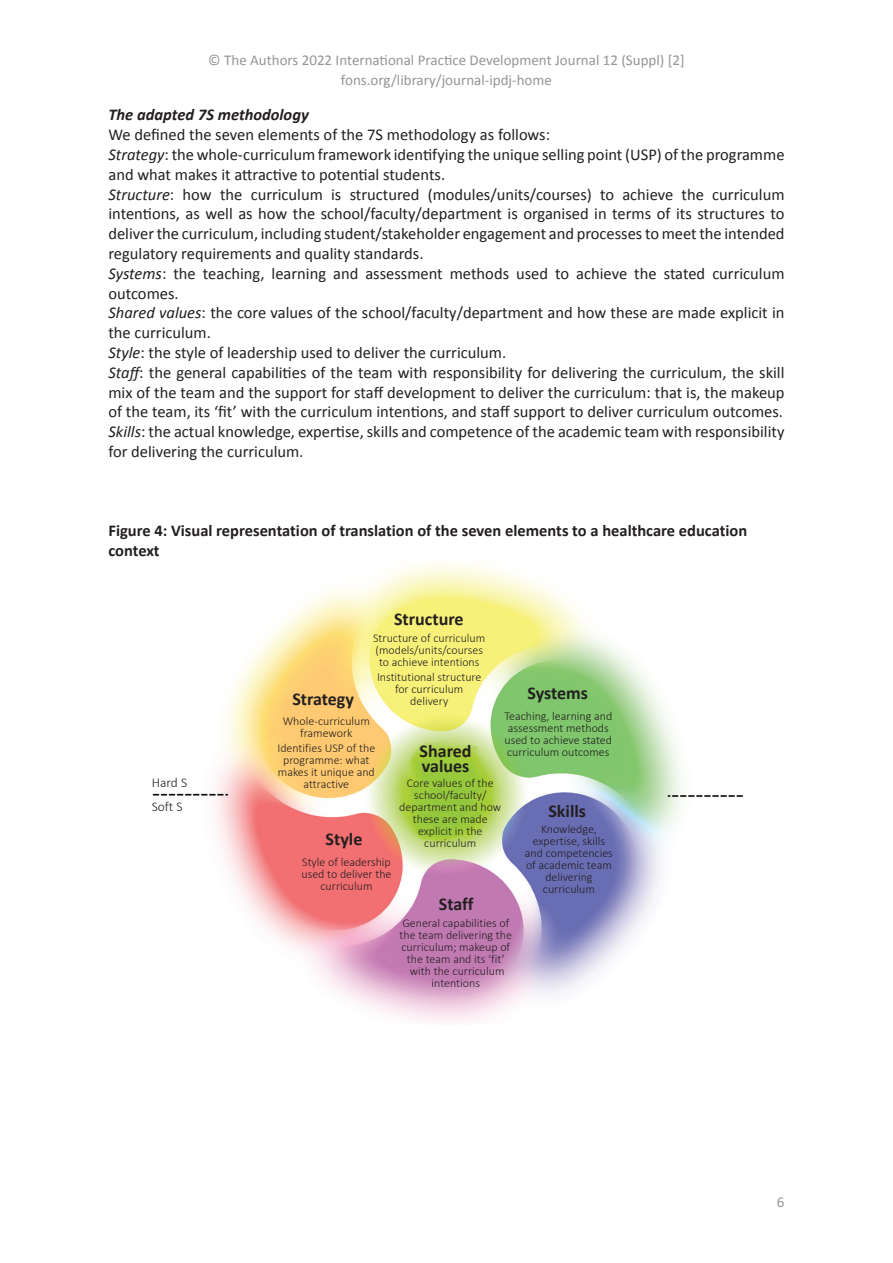
<style>
.page{position:relative;width:893px;height:1263px;background:#fff}
.page>*{position:absolute;margin:0;border:0;box-sizing:border-box;transform-origin:0 0}
.t1{font:700 18px/15px "Calibri";color:#231f20}
.t2{font:16.5px/19.8px "Calibri";color:#231f20}
.t3{font:700 16.5px/19.8px "Calibri";color:#231f20}
.t4{font:italic 700 16.5px "Calibri";color:#231f20}
.t5{font:15px/19.8px "Calibri";color:#939598;text-align:center}
.t6{font:300 13.5px/24px "Calibri";color:#231f20}
.t7{font:300 12px/12px "Calibri";color:#231f20;text-align:center}
.s1{font-style:italic}
</style>
<div class="page">
<img style="left:152px;top:563px;width:592px;height:459px">
<p class="t5" style="left:208px;top:50px;width:478px">© The Authors 2022 International Practice Development Journal 12 (Suppl) [2] fons.org/library/journal-ipdj-home</p>
<p class="t4" style="left:108px;top:103px;width:202px">The adapted 7S methodology</p>
<p class="t2" style="left:108px;top:124px;width:678px">We defined the seven elements of the 7S methodology as follows:<br><span class="s1">Strategy</span>: the whole-curriculum framework identifying the unique selling point (USP) of the programme and what makes it attractive to potential students.<br><span class="s1">Structure</span>: how the curriculum is structured (modules/units/courses) to achieve the curriculum intentions, as well as how the school/faculty/department is organised in terms of its structures to deliver the curriculum, including student/stakeholder engagement and processes to meet the intended regulatory requirements and quality standards.<br><span class="s1">Systems</span>: the teaching, learning and assessment methods used to achieve the stated curriculum outcomes.<br><span class="s1">Shared values</span>: the core values of the school/faculty/department and how these are made explicit in the curriculum.<br><span class="s1">Style</span>: the style of leadership used to deliver the curriculum.<br><span class="s1">Staff</span>: the general capabilities of the team with responsibility for delivering the curriculum, the skill mix of the team and the support for staff development to deliver the curriculum: that is, the makeup of the team, its ‘fit’ with the curriculum intentions, and staff support to deliver curriculum outcomes.<br><span class="s1">Skills</span>: the actual knowledge, expertise, skills and competence of the academic team with responsibility for delivering the curriculum.</p>
<p class="t3" style="left:108px;top:520px;width:640px">Figure 4: Visual representation of translation of the seven elements to a healthcare education context</p>
<p class="t1" style="left:394px;top:611px;width:71px">Structure</p>
<p class="t6" style="left:152px;top:770px;width:37px">Hard S<br>Soft S</p>
<p class="t7" style="left:373px;top:632px;width:114px;text-align:left">Structure of curriculum (models/units/courses to achieve intentions</p>
<p class="t7" style="left:377px;top:671px;width:106px">Institutional structure for curriculum delivery</p>
<p class="t1" style="left:292px;top:691px;width:63px">Strategy</p>
<p class="t1" style="left:527px;top:685px;width:62px">Systems</p>
<p class="t7" style="left:283px;top:714px;width:89px">Whole-curriculum framework</p>
<p class="t7" style="left:277px;top:741px;width:99px">Identifies USP of the programme: what makes it unique and attractive</p>
<p class="t1" style="left:326px;top:831px;width:38px">Style</p>
<p class="t7" style="left:301px;top:856px;width:92px">Style of leadership used to deliver the curriculum</p>
<p class="t7" style="left:504px;top:710px;width:109px;text-align:left">Teaching, learning and assessment methods used to achieve stated curriculum outcomes</p>
<p class="t1" style="left:420px;top:743px;width:53px">Shared values</p>
<p class="t7" style="left:399px;top:777px;width:103px">Core values of the school/faculty/ department and how these are made explicit in the curriculum</p>
<p class="t1" style="left:548px;top:803px;width:39px">Skills</p>
<p class="t7" style="left:525px;top:823px;width:89px">Knowledge, expertise, skills and competencies of academic team delivering curriculum</p>
<p class="t1" style="left:439px;top:896px;width:36px">Staff</p>
<p class="t7" style="left:400px;top:916px;width:114px">General capabilities of the team delivering the curriculum; makeup of the team and its ‘fit’ with the curriculum intentions</p>
<p class="t5" style="left:777px;top:1192px;width:9px">6</p>
</div>
